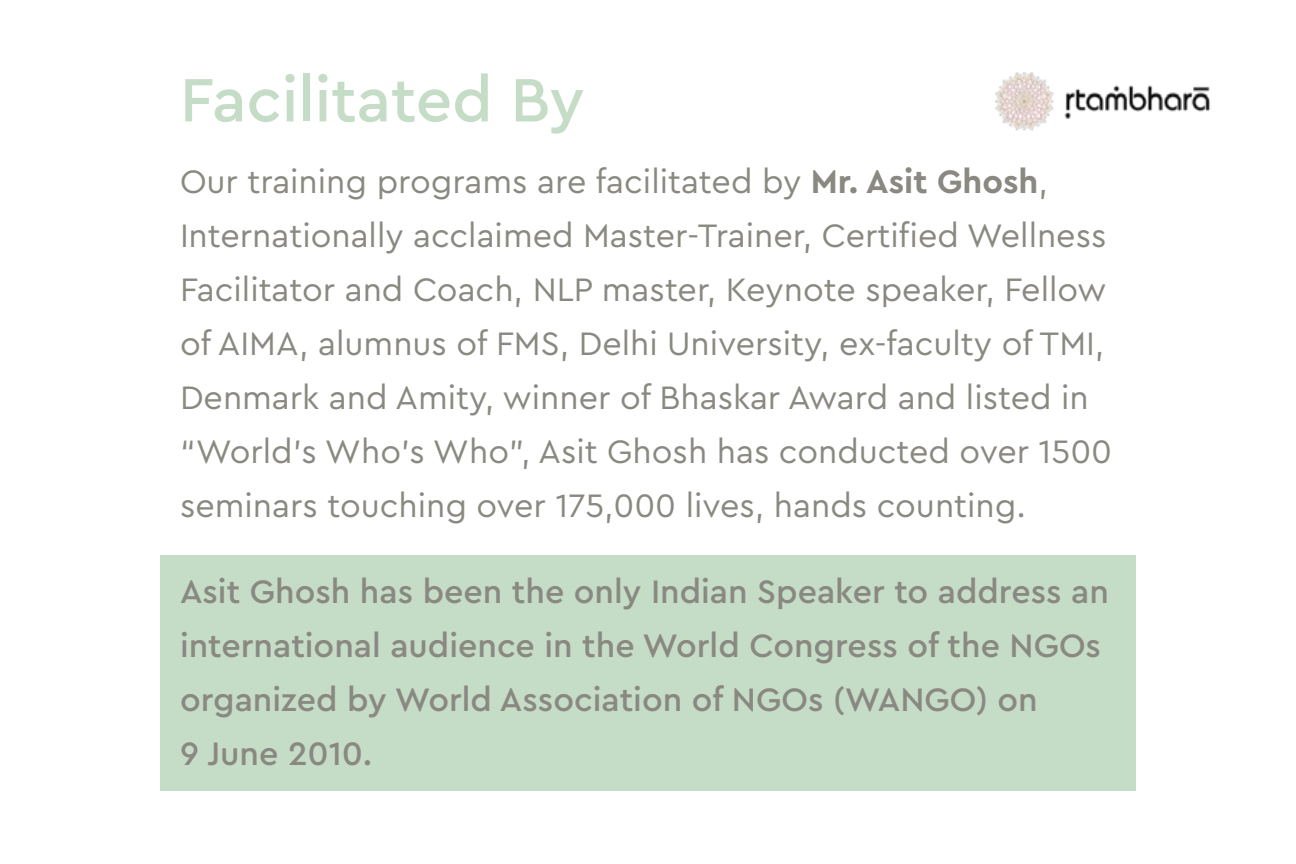
<style>
.page{position:relative;width:1296px;height:864px;background:#fff}
.page>*{position:absolute;margin:0;border:0;box-sizing:border-box;transform-origin:0 0}
.t1{font:500 64px "Cera Pro";color:#c5dcc6}
.t2{font:34px/54px "Cera Pro";color:#8a8981}
.t3{font:500 34px/54px "Cera Pro";color:#8a8981}
.s1{font-weight:700}
</style>
<div class="page">
<div style="left:160px;top:555px;width:976px;height:236px;background:#c5dcc6"></div>
<img style="left:995px;top:72px;width:216px;height:59px">
<h1 class="t1" style="left:180px;top:57px;width:406px">Facilitated By</h1>
<p class="t2" style="left:180px;top:154px;width:934px">Our training programs are facilitated by <span class="s1">Mr. Asit Ghosh</span>, Internationally acclaimed Master-Trainer, Certified Wellness Facilitator and Coach, NLP master, Keynote speaker, Fellow of AIMA, alumnus of FMS, Delhi University, ex-faculty of TMI, Denmark and Amity, winner of Bhaskar Award and listed in “World’s Who’s Who”, Asit Ghosh has conducted over 1500 seminars touching over 175,000 lives, hands counting.</p>
<p class="t3" style="left:180px;top:563px;width:930px">Asit Ghosh has been the only Indian Speaker to address an international audience in the World Congress of the NGOs organized by World Association of NGOs (WANGO) on<br>9 June 2010.</p>
</div>
